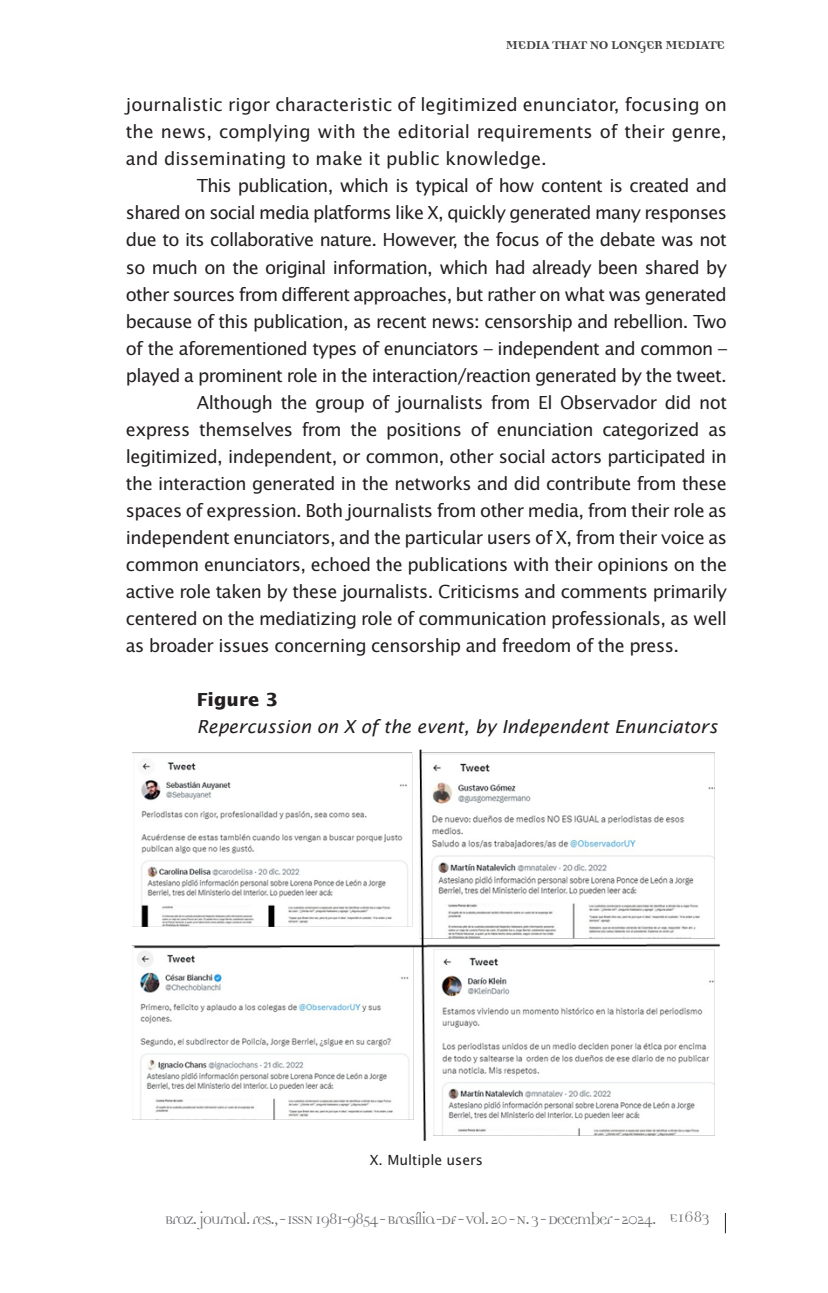
<style>
.page{position:relative;width:828px;height:1293px;background:#fff}
.page>*{position:absolute;margin:0;border:0;box-sizing:border-box;transform-origin:0 0}
.t1{font:18px/27px "Lucida Sans";letter-spacing:-.03em;color:#231f20;text-align:justify}
.t2{font:18px "Democratica";letter-spacing:-.08em;color:#6c6d70}
.t3{font:italic 18px "Lucida Sans";color:#231f20}
.t4{font:700 18px "Democratica";letter-spacing:-.05em;color:#3e3e3f}
.t5{font:700 18px "Lucida Sans";color:#231f20}
.t6{font:14px "Lucida Sans";color:#231f20}
</style>
<div class="page">
<svg style="left:725px;top:1213px;width:1px;height:20px"></svg>
<img style="left:133px;top:750px;width:587px;height:391px">
<p class="t4" style="left:505px;top:36px;width:221px">MEDIA THAT NO LONGER MEDIATE</p>
<p class="t1" style="left:126px;top:92px;width:602px">journalistic rigor characteristic of legitimized enunciator, focusing on the news, complying with the editorial requirements of their genre, and disseminating to make it public knowledge.</p>
<p class="t1" style="left:126px;top:173px;width:603px;text-indent:71px">This publication, which is typical of how content is created and shared on social media platforms like X, quickly generated many responses due to its collaborative nature. However, the focus of the debate was not so much on the original information, which had already been shared by other sources from different approaches, but rather on what was generated because of this publication, as recent news: censorship and rebellion. Two of the aforementioned types of enunciators – independent and common – played a prominent role in the interaction/reaction generated by the tweet.</p>
<p class="t1" style="left:126px;top:389px;width:603px;text-indent:71px">Although the group of journalists from El Observador did not express themselves from the positions of enunciation categorized as legitimized, independent, or common, other social actors participated in the interaction generated in the networks and did contribute from these spaces of expression. Both journalists from other media, from their role as independent enunciators, and the particular users of X, from their voice as common enunciators, echoed the publications with their opinions on the active role taken by these journalists. Criticisms and comments primarily centered on the mediatizing role of communication professionals, as well as broader issues concerning censorship and freedom of the press.</p>
<p class="t5" style="left:197px;top:689px;width:82px">Figure 3</p>
<p class="t3" style="left:197px;top:716px;width:522px">Repercussion on X of the event, by Independent Enunciators</p>
<p class="t6" style="left:370px;top:1151px;width:115px">X. Multiple users</p>
<p class="t2" style="left:164px;top:1210px;width:494px">Braz. journal. res., - ISSN 1981-9854 - Brasília -DF - Vol. 20 - N. 3 - December - 2024.</p>
<p class="t2" style="left:669px;top:1209px;width:43px">E1683</p>
</div>
